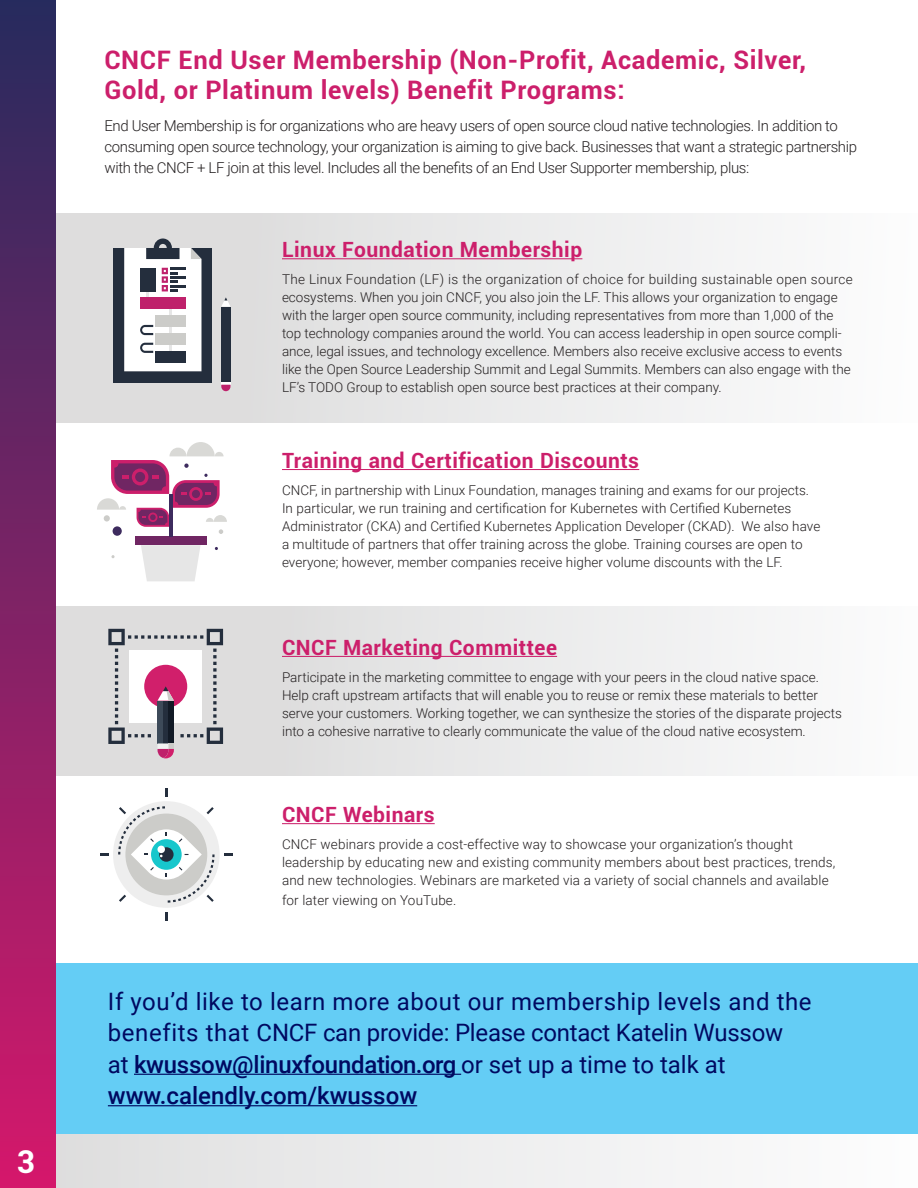
<style>
.page{position:relative;width:918px;height:1188px;background:#fff}
.page>*{position:absolute;margin:0;border:0;box-sizing:border-box;transform-origin:0 0}
.t1{font:700 31.5px "Roboto";color:#fff}
.t2{font:700 25.5px/30px "Roboto";letter-spacing:.025em;color:#cc1f6b}
.t3{font:24px/31.5px "Roboto";letter-spacing:.025em;color:#000961}
.t4{font:700 21px "Roboto";letter-spacing:.025em;color:#cc1f6b}
.t5{font:300 15px/21px "Roboto";letter-spacing:-.025em;color:#231f20}
.t6{font:300 13.5px/18px "Roboto";color:#231f20}
.s1{font-weight:500}
</style>
<div class="page">
<div style="left:55px;top:963px;width:863px;height:171px;background:#64cdf5"></div>
<div style="left:55px;top:1134px;width:863px;height:54px;background:linear-gradient(to right,#dfdfdf,#fdfdfe)"></div>
<div style="left:54px;top:607px;width:864px;height:169px;background:linear-gradient(to right,#d8d7d7,#fafbfb)"></div>
<div style="left:13px;top:214px;width:905px;height:208px;background:linear-gradient(to right,#d3d1d2,#fdfefe)"></div>
<hr style="left:282px;top:258px;width:300px;height:1px;background:#cc1f6b">
<img style="left:0;top:0;width:55px;height:1188px">
<hr style="left:282px;top:469px;width:357px;height:1px;background:#cc1f6b">
<hr style="left:282px;top:656px;width:275px;height:1px;background:#cc1f6b">
<hr style="left:282px;top:823px;width:153px;height:1px;background:#cc1f6b">
<svg style="left:108px;top:629px;width:115px;height:129px"></svg>
<div style="left:114px;top:248px;width:98px;height:134px;background:#242e3d"></div>
<svg style="left:124px;top:238px;width:77px;height:133px;background:#d1c8cf"></svg>
<div style="left:221px;top:307px;width:9px;height:75px;background:#242e3d"></div>
<svg style="left:221px;top:382px;width:9px;height:9px"></svg>
<svg style="left:221px;top:297px;width:9px;height:10px"></svg>
<div style="left:135px;top:537px;width:72px;height:8px;background:#702663"></div>
<svg style="left:141px;top:545px;width:60px;height:36px;background:#e8e8e8"></svg>
<hr style="left:169px;top:494px;width:3px;height:43px;background:#3d2b5e">
<svg style="left:97px;top:442px;width:130px;height:92px"></svg>
<div style="left:113px;top:801px;width:107px;height:107px;background:#eee;border-radius:50%"></div>
<svg style="left:165px;top:789px;width:2px;height:8px"></svg>
<svg style="left:100px;top:853px;width:8px;height:3px"></svg>
<svg style="left:165px;top:912px;width:2px;height:8px"></svg>
<svg style="left:224px;top:853px;width:8px;height:3px"></svg>
<svg style="left:118px;top:806px;width:97px;height:97px"></svg>
<hr style="left:134px;top:1074px;width:327px;height:1px;background:#000961">
<hr style="left:108px;top:1105px;width:309px;height:1px;background:#000961">
<p class="t1" style="left:17px;top:1139px;width:20px">3</p>
<p class="t2" style="left:104px;top:44px;width:703px">CNCF End User Membership (Non-Profit, Academic, Silver,<br>Gold, or Platinum levels) Benefit Programs:</p>
<p class="t5" style="left:104px;top:114px;width:754px">End User Membership is for organizations who are heavy users of open source cloud native technologies. In addition to consuming open source technology, your organization is aiming to give back. Businesses that want a strategic partnership with the CNCF + LF join at this level. Includes all the benefits of an End User Supporter membership, plus:</p>
<p class="t4" style="left:282px;top:235px;width:302px">Linux Foundation Membership</p>
<p class="t6" style="left:282px;top:270px;width:572px">The Linux Foundation (LF) is the organization of choice for building sustainable open source ecosystems. When you join CNCF, you also join the LF. This allows your organization to engage with the larger open source community, including representatives from more than 1,000 of the top technology companies around the world. You can access leadership in open source compli&shy;ance, legal issues, and technology excellence. Members also receive exclusive access to events like the Open Source Leadership Summit and Legal Summits. Members can also engage with the LF’s TODO Group to establish open source best practices at their company.</p>
<p class="t4" style="left:282px;top:446px;width:359px">Training and Certification Discounts</p>
<p class="t6" style="left:282px;top:481px;width:540px">CNCF, in partnership with Linux Foundation, manages training and exams for our projects.<br>In particular, we run training and certification for Kubernetes with Certified Kubernetes Administrator (CKA) and Certified Kubernetes Application Developer (CKAD). We also have a multitude of partners that offer training across the globe. Training courses are open to everyone; however, member companies receive higher volume discounts with the LF.</p>
<p class="t4" style="left:282px;top:633px;width:277px">CNCF Marketing Committee</p>
<p class="t6" style="left:282px;top:668px;width:562px">Participate in the marketing committee to engage with your peers in the cloud native space.<br>Help craft upstream artifacts that will enable you to reuse or remix these materials to better serve your customers. Working together, we can synthesize the stories of the disparate projects into a cohesive narrative to clearly communicate the value of the cloud native ecosystem.</p>
<p class="t4" style="left:282px;top:800px;width:154px">CNCF Webinars</p>
<p class="t6" style="left:282px;top:835px;width:555px">CNCF webinars provide a cost-effective way to showcase your organization’s thought leadership by educating new and existing community members about best practices, trends, and new technologies. Webinars are marketed via a variety of social channels and available</p>
<p class="t6" style="left:282px;top:890px;width:176px">for later viewing on YouTube.</p>
<p class="t3" style="left:108px;top:984px;width:705px">If you’d like to learn more about our membership levels and the benefits that CNCF can provide: Please contact Katelin Wussow<br>at <span class="s1">kwussow@linuxfoundation.org</span> or set up a time to talk at <span class="s1">www.calendly.com/kwussow</span></p>
</div>
